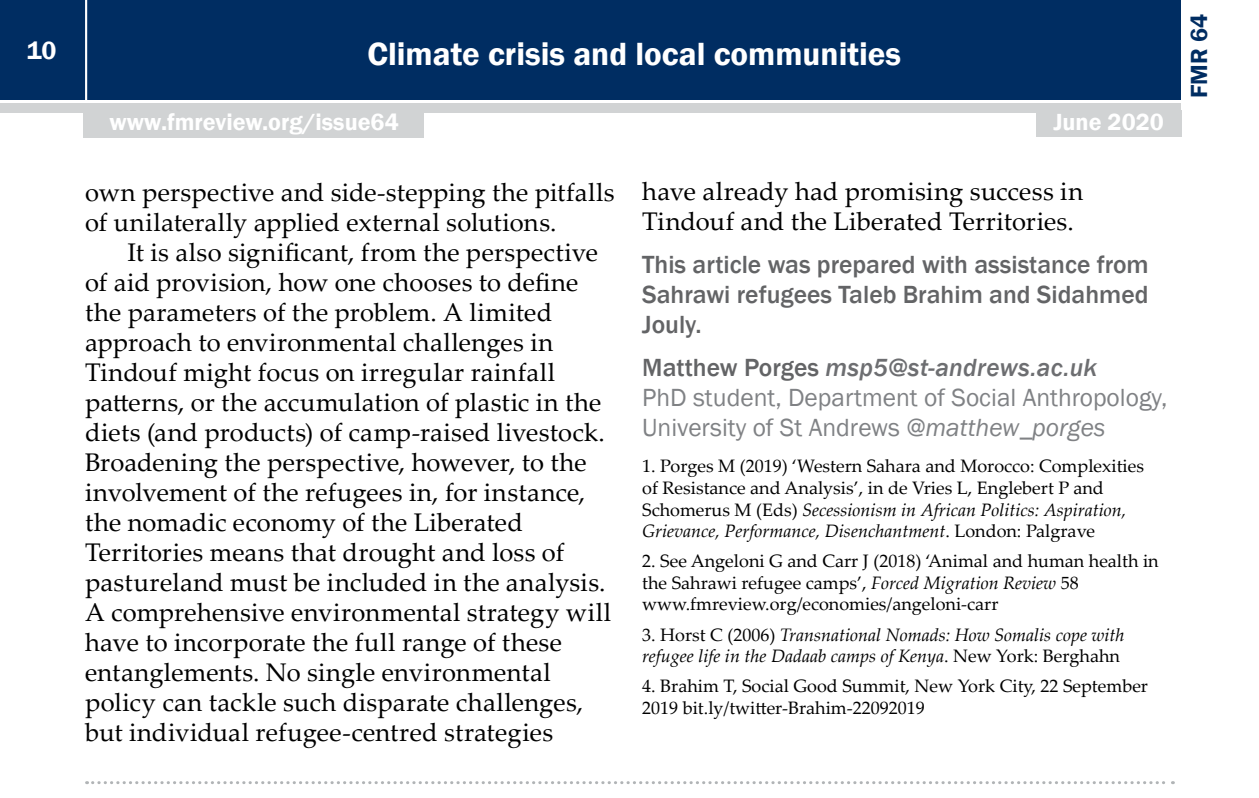
<style>
.page{position:relative;width:1259px;height:798px;background:#fff}
.page>*{position:absolute;margin:0;border:0;box-sizing:border-box;transform-origin:0 0}
.t1{font:600 33px "Franklin Gothic";color:#fff}
.t2{font:25.5px/30px "Palatino Linotype";letter-spacing:.01em;color:#000}
.t3{font:25.5px/30px "Franklin Gothic";color:#808285}
.t4{font:500 25.5px/30px "Franklin Gothic";color:#636466;text-align:justify}
.t5{font:600 25.5px "Franklin Gothic";color:#fff}
.t6{font:600 24px "Franklin Gothic";color:#fff}
.t7{font:600 24px "Franklin Gothic";color:#002d62}
.t8{font:18px/21.6px "Palatino Linotype";color:#000}
.t9{font:italic 18px/21.6px "Palatino Linotype";color:#000}
.s1{font-weight:500;color:#636466}
.s2{font-weight:500;font-style:italic;color:#6d6e71}
.s3{font-style:italic}
.s4{font-style:normal}
</style>
<div class="page">
<div style="left:0;top:0;width:1181px;height:99px;background:#002d62"></div>
<div style="left:0;top:104px;width:1181px;height:9px;background:#d1d3d4"></div>
<hr style="left:85px;top:0;width:2px;height:101px;background:#fff">
<div style="left:1036px;top:110px;width:145px;height:27px;background:#d1d3d4"></div>
<div style="left:83px;top:111px;width:340px;height:26px;background:#d1d3d4"></div>
<svg style="left:87px;top:781px;width:1086px;height:3px"></svg>
<p class="t5" style="left:27px;top:35px;width:31px">10</p>
<p class="t1" style="left:367px;top:33px;width:535px">Climate crisis and local communities</p>
<p class="t6" style="left:110px;top:107px;width:291px">www.fmreview.org/issue64</p>
<p class="t6" style="left:1053px;top:107px;width:112px">June 2020</p>
<p class="t2" style="left:85px;top:176px;width:531px">own perspective and side-stepping the pitfalls of unilaterally applied external solutions.</p>
<p class="t2" style="left:85px;top:236px;width:528px;text-indent:43px">It is also significant, from the perspective of aid provision, how one chooses to define the parameters of the problem. A limited approach to environmental challenges in Tindouf might focus on irregular rainfall patterns, or the accumulation of plastic in the diets (and products) of camp-raised livestock.<br>Broadening the perspective, however, to the involvement of the refugees in, for instance, the nomadic economy of the Liberated Territories means that drought and loss of pastureland must be included in the analysis.<br>A comprehensive environmental strategy will have to incorporate the full range of these entanglements. No single environmental policy can tackle such disparate challenges, but individual refugee-centred strategies</p>
<p class="t2" style="left:642px;top:176px;width:442px">have already had promising success in<br>Tindouf and the Liberated Territories.</p>
<p class="t4" style="left:642px;top:250px;width:508px">This article was prepared with assistance from Sahrawi refugees Taleb Brahim and Sidahmed Jouly.</p>
<p class="t3" style="left:642px;top:353px;width:526px"><span class="s1">Matthew Porges</span> <span class="s2">msp5@st-andrews.ac.uk<br></span>PhD student, Department of Social Anthropology,<br>University of St Andrews <span class="s3">@matthew_porges</span></p>
<p class="t8" style="left:642px;top:455px;width:503px">1. Porges M (2019) ‘Western Sahara and Morocco: Complexities of Resistance and Analysis’, in de Vries L, Englebert P and Schomerus M (Eds) <span class="s3">Secessionism in African Politics: Aspiration, Grievance, Performance, Disenchantment</span>. London: Palgrave</p>
<p class="t8" style="left:642px;top:549px;width:518px">2. See Angeloni G and Carr J (2018) ‘Animal and human health in the Sahrawi refugee camps’, <span class="s3">Forced Migration Review</span> 58 www.fmreview.org/economies/angeloni-carr</p>
<p class="t9" style="left:642px;top:623px;width:484px"><span class="s4">3. Horst C (2006)</span> Transnational Nomads: How Somalis cope with refugee life in the Dadaab camps of Kenya<span class="s4">. New York: Berghahn</span></p>
<p class="t8" style="left:642px;top:674px;width:507px">4. Brahim T, Social Good Summit, New York City, 22 September<br>2019 bit.ly/twitter-Brahim-22092019</p>
<p class="t7" style="left:1184px;top:98px;width:86px;rotate:-90deg">FMR 64</p>
</div>
